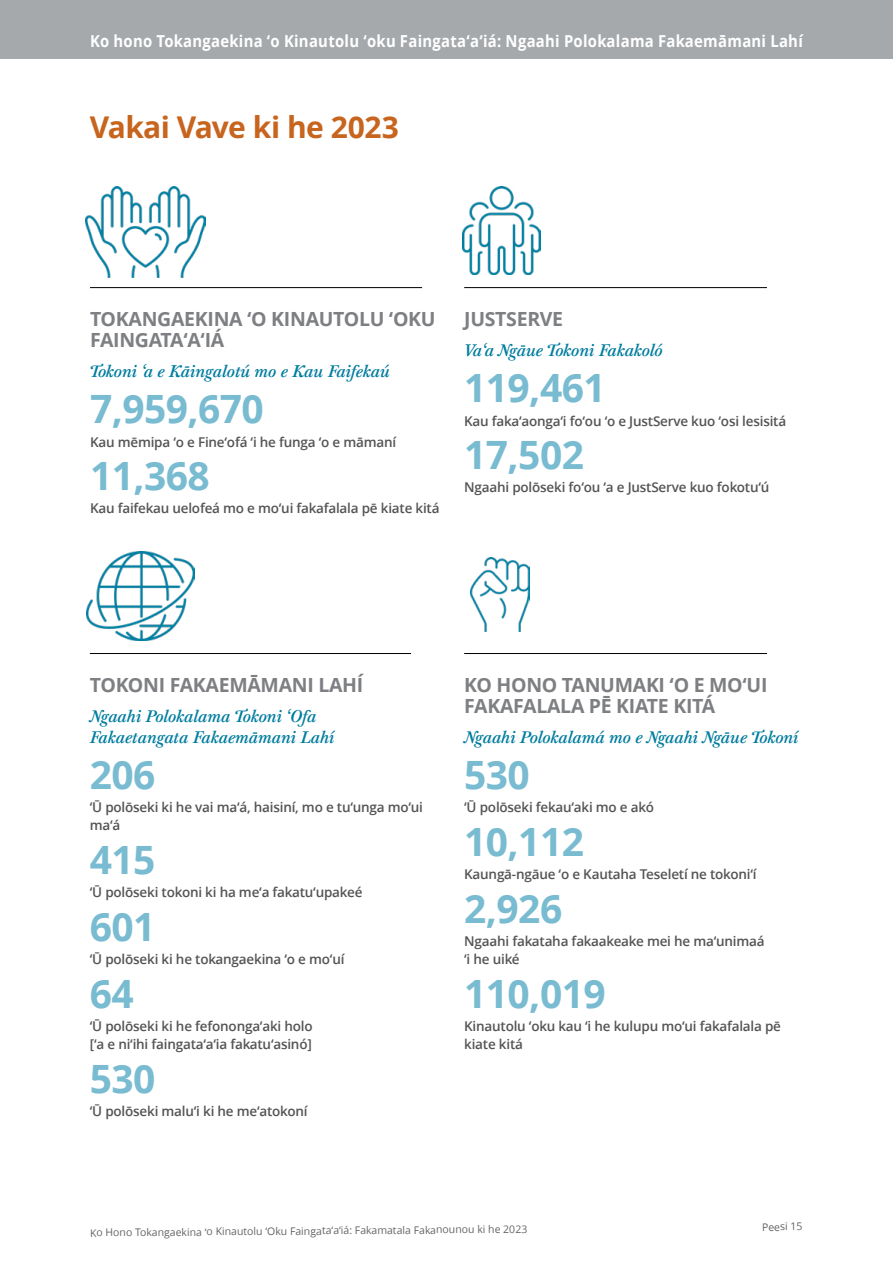
<style>
.page{position:relative;width:893px;height:1263px;background:#fff}
.page>*{position:absolute;margin:0;border:0;box-sizing:border-box;transform-origin:0 0}
.para_AtaGlanceNumbers{font:700 39px "Zoramlds Lat";letter-spacing:-.015em;color:#79bbd1}
.para_Level1HeadingYellow25{font:700 30px "Zoramlds Lat";letter-spacing:-.025em;color:#c7641e}
.Paragraph_Style_2{font:700 19.5px/21px "Zoramlds Lat";letter-spacing:-.015em;color:#7d7f82}
.para_AtaGlanceSub{font:italic 500 16.5px/21px "Mc Kay Prolds Lat";color:#007d9f}
.para_running-head{font:700 16.5px "Zoramlds Lat";letter-spacing:.02em;color:#fff;scale:.9 1}
.para_AtaGlanceText{font:600 13.5px/18px "Zoramlds Lat";letter-spacing:-.015em;color:#545456}
.t1{font:10.5px "Zoramlds Lat";color:#636466}
</style>
<div class="page">
<div style="left:0;top:0;width:893px;height:59px;background:#a5a9ac"></div>
<img style="left:86px;top:187px;width:120px;height:91px">
<img style="left:463px;top:187px;width:78px;height:88px">
<img style="left:86px;top:552px;width:108px;height:88px">
<img style="left:471px;top:557px;width:58px;height:74px">
<hr style="left:464px;top:287px;width:303px;height:1px;background:#000">
<hr style="left:90px;top:653px;width:321px;height:1px;background:#000">
<hr style="left:464px;top:653px;width:303px;height:1px;background:#000">
<hr style="left:90px;top:287px;width:332px;height:1px;background:#000">
<p class="para_running-head" style="left:90px;top:29px;width:794px">Ko hono Tokangaekina ʻo Kinautolu ʻoku Faingataʻaʻiá: Ngaahi Polokalama Fakaemāmani Lahí</p>
<p class="para_Level1HeadingYellow25" style="left:90px;top:104px;width:311px">Vakai Vave ki he 2023</p>
<p class="Paragraph_Style_2" style="left:90px;top:308px;width:347px">TOKANGAEKINA ʻO KINAUTOLU ʻOKU<br>FAINGATAʻAʻIÁ</p>
<p class="para_AtaGlanceSub" style="left:90px;top:360px;width:301px">Tokoni ʻa e Kāingalotú mo e Kau Faifekaú</p>
<p class="para_AtaGlanceNumbers" style="left:90px;top:379px;width:175px">7,959,670</p>
<p class="para_AtaGlanceText" style="left:90px;top:433px;width:308px">Kau mēmipa ʻo e Fineʻofá ʻi he funga ʻo e māmaní</p>
<p class="para_AtaGlanceNumbers" style="left:90px;top:446px;width:121px">11,368</p>
<p class="para_AtaGlanceText" style="left:90px;top:500px;width:351px">Kau faifekau uelofeá mo e moʻui fakafalala pē kiate kitá</p>
<p class="Paragraph_Style_2" style="left:464px;top:308px;width:101px">JUSTSERVE</p>
<p class="para_AtaGlanceSub" style="left:464px;top:339px;width:200px">Vaʻa Ngāue Tokoni Fakakoló</p>
<p class="para_AtaGlanceNumbers" style="left:464px;top:358px;width:143px">119,461</p>
<p class="para_AtaGlanceText" style="left:464px;top:412px;width:323px">Kau fakaʻaongaʻi foʻou ʻo e JustServe kuo ʻosi lesisitá</p>
<p class="para_AtaGlanceNumbers" style="left:464px;top:425px;width:121px">17,502</p>
<p class="para_AtaGlanceText" style="left:464px;top:479px;width:307px">Ngaahi polōseki foʻou ʻa e JustServe kuo fokotuʻú</p>
<p class="Paragraph_Style_2" style="left:90px;top:674px;width:275px">TOKONI FAKAEMĀMANI LAHÍ</p>
<p class="para_AtaGlanceSub" style="left:90px;top:705px;width:246px">Ngaahi Polokalama Tokoni ʻOfa<br>Fakaetangata Fakaemāmani Lahí</p>
<p class="para_AtaGlanceNumbers" style="left:90px;top:745px;width:67px">206</p>
<p class="para_AtaGlanceText" style="left:90px;top:799px;width:335px">ʻŪ polōseki ki he vai maʻá, haisiní, mo e tuʻunga moʻui maʻá</p>
<p class="para_AtaGlanceNumbers" style="left:90px;top:830px;width:67px">415</p>
<p class="para_AtaGlanceText" style="left:90px;top:883px;width:274px">ʻŪ polōseki tokoni ki ha meʻa fakatuʻupakeé</p>
<p class="para_AtaGlanceNumbers" style="left:90px;top:897px;width:67px">601</p>
<p class="para_AtaGlanceText" style="left:90px;top:950px;width:256px">ʻŪ polōseki ki he tokangaekina ʻo e moʻuí</p>
<p class="para_AtaGlanceNumbers" style="left:90px;top:964px;width:45px">64</p>
<p class="para_AtaGlanceText" style="left:90px;top:1017px;width:224px">ʻŪ polōseki ki he fefonongaʻaki holo [ʻa e niʻihi faingataʻaʻia fakatuʻasinó]</p>
<p class="para_AtaGlanceNumbers" style="left:90px;top:1049px;width:67px">530</p>
<p class="para_AtaGlanceText" style="left:90px;top:1102px;width:219px">ʻŪ polōseki maluʻi ki he meʻatokoní</p>
<p class="Paragraph_Style_2" style="left:464px;top:674px;width:305px">KO HONO TANUMAKI ʻO E MOʻUI<br>FAKAFALALA PĒ KIATE KITÁ</p>
<p class="para_AtaGlanceSub" style="left:464px;top:726px;width:336px">Ngaahi Polokalamá mo e Ngaahi Ngāue Tokoní</p>
<p class="para_AtaGlanceNumbers" style="left:464px;top:745px;width:67px">530</p>
<p class="para_AtaGlanceText" style="left:464px;top:799px;width:191px">ʻŪ polōseki fekauʻaki mo e akó</p>
<p class="para_AtaGlanceNumbers" style="left:464px;top:812px;width:121px">10,112</p>
<p class="para_AtaGlanceText" style="left:464px;top:865px;width:294px">Kaungā-ngāue ʻo e Kautaha Teseletí ne tokoniʻí</p>
<p class="para_AtaGlanceNumbers" style="left:464px;top:879px;width:100px">2,926</p>
<p class="para_AtaGlanceText" style="left:464px;top:932px;width:302px">Ngaahi fakataha fakaakeake mei he maʻunimaá ʻi he uiké</p>
<p class="para_AtaGlanceNumbers" style="left:464px;top:964px;width:143px">110,019</p>
<p class="para_AtaGlanceText" style="left:464px;top:1017px;width:318px">Kinautolu ʻoku kau ʻi he kulupu moʻui fakafalala pē kiate kitá</p>
<p class="t1" style="left:90px;top:1227px;width:439px;rotate:-1deg">Ko Hono Tokangaekina ʻo Kinautolu ʻOku Faingataʻaʻiá: Fakamatala Fakanounou ki he 2023</p>
<p class="t1" style="left:762px;top:1219px;width:42px;rotate:-1deg">Peesi 15</p>
</div>
